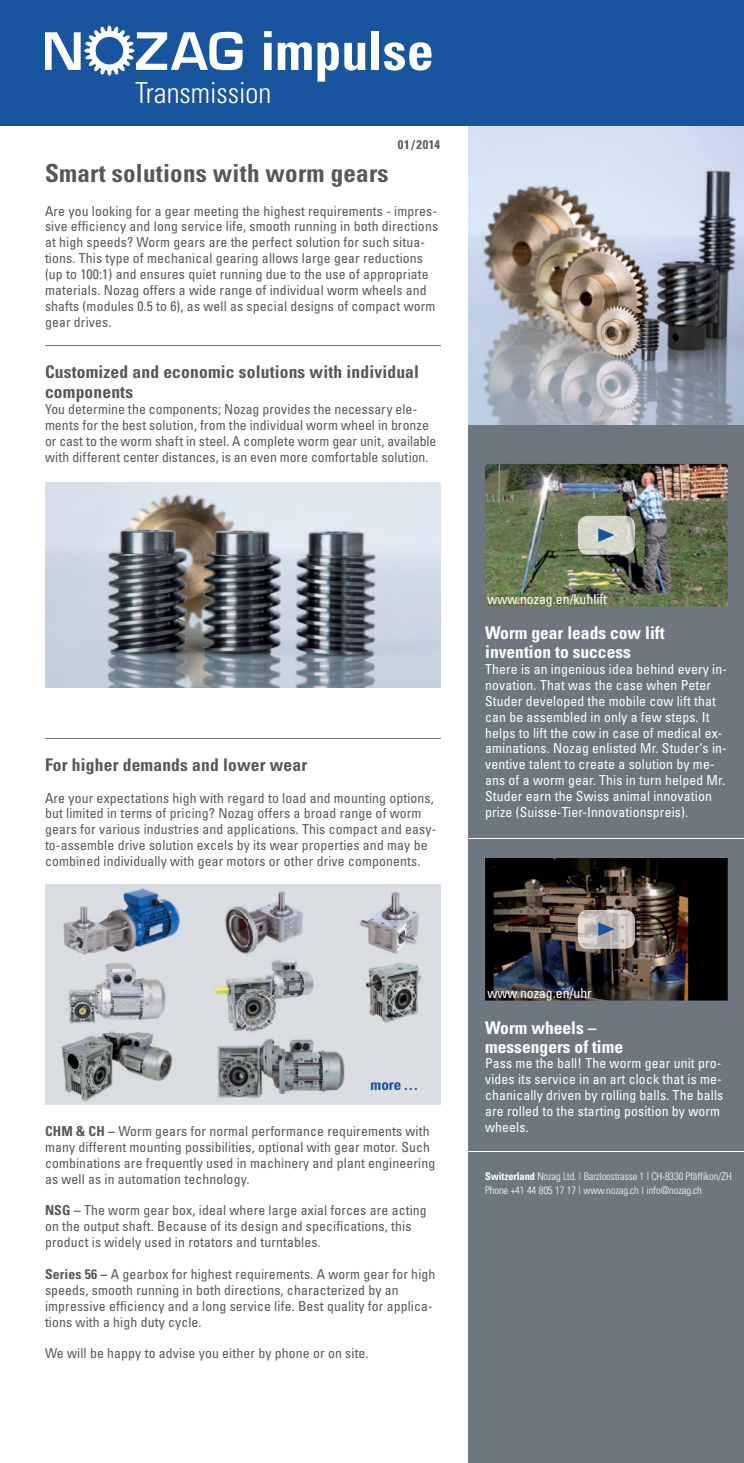
<style>
.page{position:relative;width:744px;height:1463px;background:#fff}
.page>*{position:absolute;margin:0;border:0;box-sizing:border-box;transform-origin:0 0}
.t1{font:700 condensed 53.75px "Univers";color:#fff}
.t2{font:300 condensed 29px "Univers";color:#fff}
.t3{font:700 condensed 25px "Univers";letter-spacing:.01em;color:#57585a}
.t4{font:700 condensed 17.5px/20px "Univers";letter-spacing:.01em;color:#57585a}
.t5{font:700 condensed 17.5px/18.8px "Univers";color:#fff}
.t6{font:700 condensed 15px "Univers";color:#18559e}
.t7{font:condensed 13.75px/15.9px "Univers";letter-spacing:.01em;color:#57585a}
.t8{font:condensed 13.75px/15.9px "Univers";letter-spacing:.01em;color:#fff}
.t9{font:700 condensed 12.5px "Univers";letter-spacing:.04em;color:#57585a}
.t10{font:300 condensed 10.62px/13.8px "Univers";letter-spacing:-.01em;color:#fff}
.s1{font-weight:700}
</style>
<div class="page">
<img style="left:469px;top:125px;width:275px;height:300px">
<div style="left:469px;top:425px;width:275px;height:1037px;background:#6e7780"></div>
<hr style="left:469px;top:838px;width:275px;height:1px;background:#fff">
<hr style="left:469px;top:1151px;width:275px;height:1px;background:#fff">
<hr style="left:45px;top:738px;width:395px;height:1px;background:#6e7780">
<img style="left:45px;top:483px;width:395px;height:205px">
<div style="left:45px;top:885px;width:395px;height:220px;background:#dadee2"></div>
<img style="left:217px;top:1038px;width:128px;height:60px">
<img style="left:61px;top:1031px;width:112px;height:71px">
<img style="left:61px;top:986px;width:35px;height:46px">
<img style="left:96px;top:963px;width:69px;height:29px">
<img style="left:96px;top:992px;width:41px;height:28px">
<img style="left:137px;top:992px;width:36px;height:40px">
<img style="left:73px;top:888px;width:108px;height:34px">
<img style="left:63px;top:922px;width:93px;height:31px">
<img style="left:156px;top:922px;width:24px;height:20px">
<img style="left:211px;top:884px;width:111px;height:70px">
<img style="left:359px;top:885px;width:82px;height:70px">
<img style="left:215px;top:960px;width:99px;height:72px">
<img style="left:365px;top:962px;width:57px;height:61px">
<img style="left:485px;top:464px;width:243px;height:142px">
<img style="left:485px;top:858px;width:243px;height:142px">
<img style="left:578px;top:516px;width:57px;height:38px">
<svg style="left:598px;top:528px;width:16px;height:14px"></svg>
<img style="left:578px;top:910px;width:57px;height:38px">
<svg style="left:598px;top:922px;width:16px;height:14px"></svg>
<hr style="left:45px;top:345px;width:395px;height:1px;background:#6e7780">
<div style="left:0;top:0;width:744px;height:125px;background:#18559e"></div>
<svg style="left:45px;top:26px;width:198px;height:49px"></svg>
<h1 class="t1" style="left:260px;top:18px;width:175px">impulse</h1>
<h2 class="t2" style="left:135px;top:75px;width:138px">Transmission</h2>
<h3 class="t3" style="left:45px;top:157px;width:345px">Smart solutions with worm gears</h3>
<p class="t9" style="left:398px;top:136px;width:44px">01 / 2014</p>
<p class="t7" style="left:45px;top:202px;width:394px">Are you looking for a gear meeting the highest requirements - impres&shy;sive efficiency and long service life, smooth running in both directions at high speeds? Worm gears are the perfect solution for such situa&shy;tions. This type of mechanical gearing allows large gear reductions (up to 100:1) and ensures quiet running due to the use of appropriate materials. Nozag offers a wide range of individual worm wheels and shafts (modules 0.5 to 6), as well as special designs of compact worm gear drives.</p>
<p class="t4" style="left:45px;top:362px;width:375px">Customized and economic solutions with individual components</p>
<p class="t7" style="left:45px;top:401px;width:393px">You determine the components; Nozag provides the necessary ele&shy;ments for the best solution, from the individual worm wheel in bronze or cast to the worm shaft in steel. A complete worm gear unit, available with different center distances, is an even more comfortable solution.</p>
<p class="t4" style="left:45px;top:754px;width:264px">For higher demands and lower wear</p>
<p class="t7" style="left:45px;top:789px;width:393px">Are your expectations high with regard to load and mounting options, but limited in terms of pricing? Nozag offers a broad range of worm gears for various industries and applications. This compact and easy&shy;to-assemble drive solution excels by its wear properties and may be combined individually with gear motors or other drive components.</p>
<p class="t6" style="left:371px;top:1075px;width:49px">more …</p>
<p class="t7" style="left:45px;top:1122px;width:392px"><span class="s1">CHM &amp; CH –</span> Worm gears for normal performance requirements with many different mounting possibilities, optional with gear motor. Such combinations are frequently used in machinery and plant engineering as well as in automation technology.</p>
<p class="t7" style="left:45px;top:1202px;width:383px"><span class="s1">NSG –</span> The worm gear box, ideal where large axial forces are acting on the output shaft. Because of its design and specifications, this product is widely used in rotators and turntables.</p>
<p class="t7" style="left:45px;top:1265px;width:392px"><span class="s1">Series 56 –</span> A gearbox for highest requirements. A worm gear for high speeds, smooth running in both directions, characterized by an impressive efficiency and a long service life. Best quality for applica&shy;tions with a high duty cycle.</p>
<p class="t7" style="left:45px;top:1345px;width:325px">We will be happy to advise you either by phone or on site.</p>
<p class="t8" style="left:488px;top:591px;width:121px">www.nozag.en/kuhlift</p>
<p class="t5" style="left:485px;top:623px;width:181px">Worm gear leads cow lift invention to success</p>
<p class="t8" style="left:485px;top:661px;width:243px">There is an ingenious idea behind every in&shy;novation. That was the case when Peter Studer developed the mobile cow lift that can be assembled in only a few steps. It helps to lift the cow in case of medical ex&shy;aminations. Nozag enlisted Mr. Studer‘s in&shy;ventive talent to create a solution by me&shy;ans of a worm gear. This in turn helped Mr.<br>Studer earn the Swiss animal innovation prize (Suisse-Tier-Innovationspreis).</p>
<p class="t8" style="left:488px;top:984px;width:106px">www.nozag.en/uhr</p>
<p class="t5" style="left:485px;top:1018px;width:140px">Worm wheels – messengers of time</p>
<p class="t8" style="left:485px;top:1055px;width:240px">Pass me the ball! The worm gear unit pro&shy;vides its service in an art clock that is me&shy;chanically driven by rolling balls. The balls are rolled to the starting position by worm wheels.</p>
<p class="t10" style="left:485px;top:1169px;width:248px"><span class="s1">Switzerland</span> Nozag Ltd. | Barzloostrasse 1 | CH-8330 Pfäffikon/ZH<br>Phone +41 44 805 17 17 | www.nozag.ch | info@nozag.ch</p>
</div>
